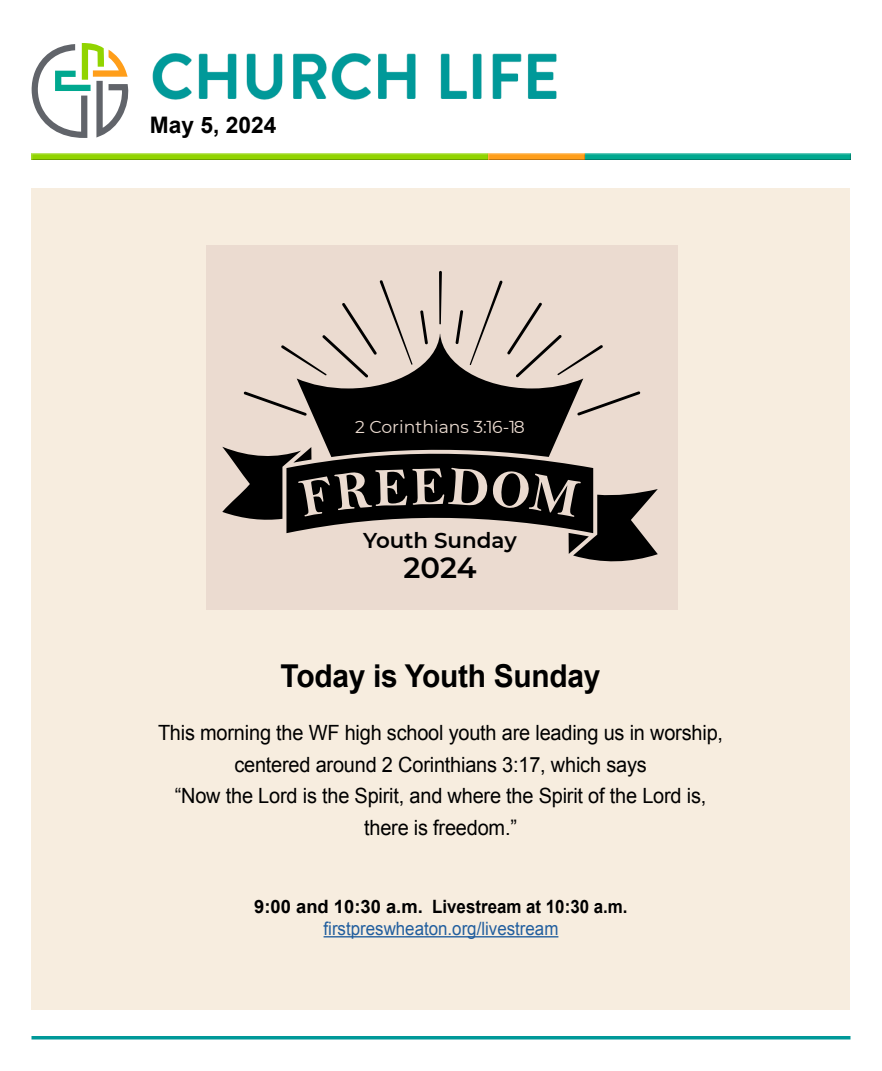
<style>
.page{position:relative;width:882px;height:1071px;background:#fff}
.page>*{position:absolute;margin:0;border:0;box-sizing:border-box;transform-origin:0 0}
.t1{font:700 31.5px "Arial";letter-spacing:-.01em;color:#000;scale:.95 1}
.t2{font:600 29.22px "Montserrat";color:#000}
.t3{font:700 22.75px "Arial";color:#000}
.t4{font:600 21.35px "Montserrat";color:#000}
.t5{font:21px/31.5px "Arial";letter-spacing:-.01em;color:#000;text-align:center;scale:.95 1}
.t6{font:700 18.38px "Arial";color:#000}
.t7{font:18.38px "Arial";color:#215e9e;scale:.92 1}
.t8{font:17.32px "Montserrat";color:#ebdbd0}
</style>
<div class="page">
<div style="left:32px;top:188px;width:818px;height:822px;background:#f7eddf"></div>
<div style="left:30px;top:153px;width:460px;height:8px;background:#000;opacity:.55"></div>
<div style="left:583px;top:153px;width:269px;height:8px;background:#000;opacity:.55"></div>
<div style="left:487px;top:153px;width:100px;height:8px;background:#000;opacity:.55"></div>
<svg style="left:32px;top:43px;width:97px;height:95px"></svg>
<img style="left:152px;top:53px;width:405px;height:47px">
<hr style="left:324px;top:936px;width:234px;height:1px;background:#215e9e">
<svg style="left:32px;top:1036px;width:818px;height:4px;background:#1fa5a5"></svg>
<div style="left:207px;top:245px;width:471px;height:365px;background:#ebdbd0"></div>
<svg style="left:222px;top:447px;width:436px;height:115px"></svg>
<svg style="left:244px;top:271px;width:396px;height:258px"></svg>
<p class="t3" style="left:150px;top:110px;width:128px">May 5, 2024</p>
<p class="t8" style="left:355px;top:415px;width:171px">2 Corinthians 3:16-18</p>
<p class="t4" style="left:363px;top:525px;width:155px">Youth Sunday</p>
<h2 class="t2" style="left:404px;top:547px;width:74px">2024</h2>
<h1 class="t1" style="left:281px;top:655px;width:338px">Today is Youth Sunday</h1>
<p class="t5" style="left:158px;top:718px;width:596px">This morning the WF high school youth are leading us in worship, centered around 2 Corinthians 3:17, which says<br>“Now the Lord is the Spirit, and where the Spirit of the Lord is, there is freedom.”</p>
<p class="t6" style="left:254px;top:894px;width:375px">9:00 and 10:30 a.m. Livestream at 10:30 a.m.</p>
<p class="t7" style="left:324px;top:916px;width:257px">firstpreswheaton.org/livestream</p>
</div>
